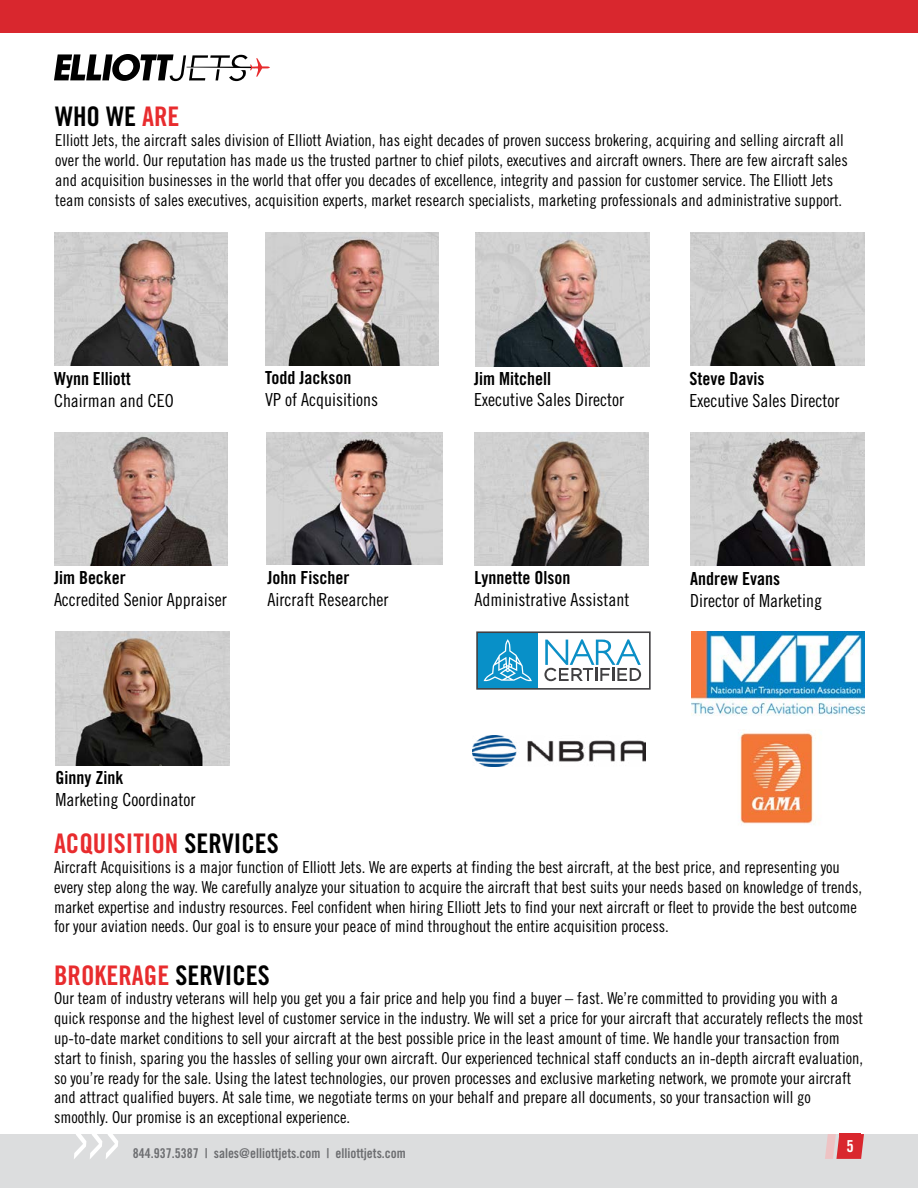
<style>
.page{position:relative;width:918px;height:1188px;background:#fff}
.page>*{position:absolute;margin:0;border:0;box-sizing:border-box;transform-origin:0 0}
.t1{font:27px "Trade Gothic LT Std Bd Cn 20";color:#e82c2e}
.t2{font:27px "Trade Gothic LT Std Bd Cn 20";color:#000}
.t3{font:18px "Trade Gothic Cond Eighteen";color:#000}
.t4{font:18px "Trade Gothic LT Std Bd Cn 20";color:#000}
.t5{font:16.5px/19.8px "Trade Gothic Cond Eighteen";color:#000}
.t6{font:16.5px "Trade Gothic LT Std Bd Cn 20";color:#fff}
.t7{font:13.5px "Trade Gothic LT Std Bd Cn 20";color:#6d6e71}
.s1{color:#e82c2e}
.s2{color:#000}
</style>
<div class="page">
<img style="left:54px;top:232px;width:174px;height:134px">
<img style="left:265px;top:232px;width:174px;height:133px">
<img style="left:476px;top:232px;width:174px;height:134px">
<img style="left:690px;top:232px;width:174px;height:134px">
<img style="left:691px;top:432px;width:174px;height:134px">
<img style="left:55px;top:632px;width:174px;height:134px">
<img style="left:54px;top:432px;width:174px;height:133px">
<img style="left:267px;top:432px;width:176px;height:133px">
<img style="left:474px;top:432px;width:174px;height:133px">
<div style="left:477px;top:632px;width:61px;height:57px;background:#0890c8"></div>
<svg style="left:484px;top:639px;width:48px;height:42px"></svg>
<svg style="left:544px;top:639px;width:97px;height:42px"></svg>
<div style="left:476px;top:631px;width:175px;height:59px;border:2px solid #414042"></div>
<img style="left:472px;top:735px;width:173px;height:31px">
<img style="left:691px;top:632px;width:173px;height:84px">
<img style="left:740px;top:729px;width:75px;height:96px">
<div style="left:0;top:1134px;width:918px;height:54px;background:#dcddde"></div>
<svg style="left:74px;top:1134px;width:44px;height:25px"></svg>
<div style="left:0;top:0;width:918px;height:32px;background:#d9272e"></div>
<svg style="left:54px;top:54px;width:216px;height:27px"></svg>
<svg style="left:825px;top:1134px;width:39px;height:25px"></svg>
<div style="left:840px;top:1133px;width:21px;height:25px;background:#d9272e"></div>
<h1 class="t2" style="left:55px;top:100px;width:126px">WHO WE <span class="s1">ARE</span></h1>
<p class="t5" style="left:55px;top:130px;width:794px">Elliott Jets, the aircraft sales division of Elliott Aviation, has eight decades of proven success brokering, acquiring and selling aircraft all over the world. Our reputation has made us the trusted partner to chief pilots, executives and aircraft owners. There are few aircraft sales and acquisition businesses in the world that offer you decades of excellence, integrity and passion for customer service. The Elliott Jets team consists of sales executives, acquisition experts, market research specialists, marketing professionals and administrative support.</p>
<p class="t4" style="left:54px;top:368px;width:78px">Wynn Elliott</p>
<p class="t3" style="left:54px;top:390px;width:121px">Chairman and CEO</p>
<p class="t4" style="left:265px;top:367px;width:88px">Todd Jackson</p>
<p class="t3" style="left:265px;top:388px;width:114px">VP of Acquisitions</p>
<p class="t4" style="left:54px;top:567px;width:73px">Jim Becker</p>
<p class="t3" style="left:54px;top:589px;width:174px">Accredited Senior Appraiser</p>
<p class="t4" style="left:267px;top:567px;width:83px">John Fischer</p>
<p class="t3" style="left:267px;top:589px;width:122px">Aircraft Researcher</p>
<p class="t4" style="left:56px;top:767px;width:69px">Ginny Zink</p>
<p class="t3" style="left:56px;top:789px;width:141px">Marketing Coordinator</p>
<p class="t4" style="left:474px;top:367px;width:78px">Jim Mitchell</p>
<p class="t3" style="left:474px;top:389px;width:151px">Executive Sales Director</p>
<p class="t4" style="left:690px;top:368px;width:76px">Steve Davis</p>
<p class="t3" style="left:690px;top:390px;width:151px">Executive Sales Director</p>
<p class="t4" style="left:474px;top:567px;width:97px">Lynnette Olson</p>
<p class="t3" style="left:474px;top:589px;width:156px">Administrative Assistant</p>
<p class="t4" style="left:690px;top:568px;width:91px">Andrew Evans</p>
<p class="t3" style="left:690px;top:589px;width:133px">Director of Marketing</p>
<h1 class="t1" style="left:54px;top:827px;width:226px">ACQUISITION <span class="s2">SERVICES</span></h1>
<p class="t5" style="left:54px;top:857px;width:810px">Aircraft Acquisitions is a major function of Elliott Jets. We are experts at finding the best aircraft, at the best price, and representing you every step along the way. We carefully analyze your situation to acquire the aircraft that best suits your needs based on knowledge of trends, market expertise and industry resources. Feel confident when hiring Elliott Jets to find your next aircraft or fleet to provide the best outcome for your aviation needs. Our goal is to ensure your peace of mind throughout the entire acquisition process.</p>
<h1 class="t1" style="left:54px;top:959px;width:217px">BROKERAGE <span class="s2">SERVICES</span></h1>
<p class="t5" style="left:54px;top:988px;width:811px">Our team of industry veterans will help you get you a fair price and help you find a buyer – fast. We’re committed to providing you with a quick response and the highest level of customer service in the industry. We will set a price for your aircraft that accurately reflects the most up-to-date market conditions to sell your aircraft at the best possible price in the least amount of time. We handle your transaction from start to finish, sparing you the hassles of selling your own aircraft. Our experienced technical staff conducts an in-depth aircraft evaluation, so you’re ready for the sale. Using the latest technologies, our proven processes and exclusive marketing network, we promote your aircraft and attract qualified buyers. At sale time, we negotiate terms on your behalf and prepare all documents, so your transaction will go smoothly. Our promise is an exceptional experience.</p>
<p class="t7" style="left:133px;top:1145px;width:275px">844.937.5387 | sales@elliottjets.com | elliottjets.com</p>
<p class="t6" style="left:847px;top:1136px;width:9px">5</p>
</div>
